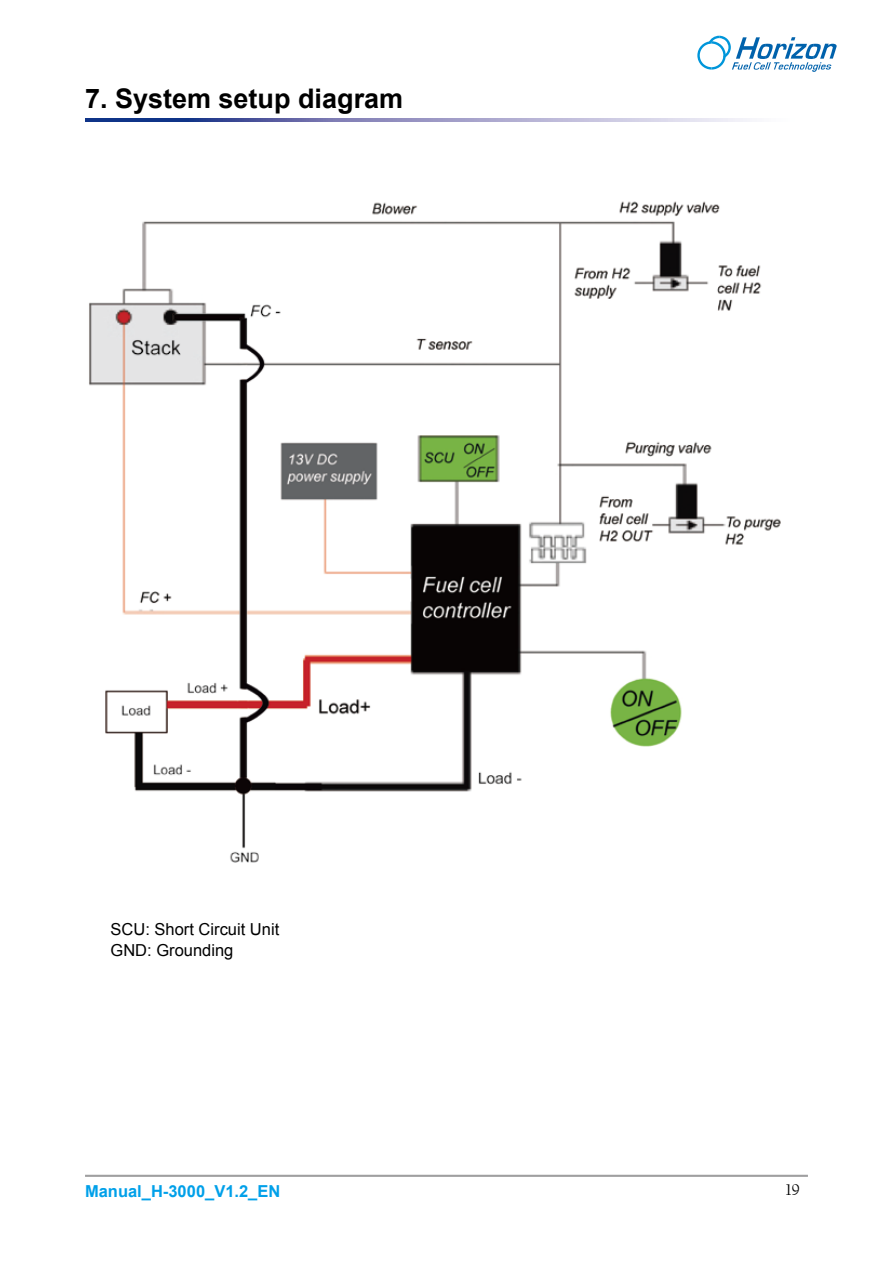
<style>
.page{position:relative;width:893px;height:1263px;background:#fff}
.page>*{position:absolute;margin:0;border:0;box-sizing:border-box;transform-origin:0 0}
.t1{font:700 27px "Arial";color:#000}
.t2{font:16.5px/21px "Arial";color:#000}
.t3{font:700 16.5px "Arial";color:#00a0e9}
.t4{font:16.5px "Californian FB";color:#000}
</style>
<div class="page">
<svg style="left:697px;top:36px;width:140px;height:36px"></svg>
<hr style="left:85px;top:1175px;width:723px;height:2px;background:#9f9fa0">
<svg style="left:85px;top:118px;width:665px;height:3px"></svg>
<img style="left:89px;top:201px;width:692px;height:662px">
<h1 class="t1" style="left:85px;top:81px;width:320px">7. System setup diagram</h1>
<p class="t2" style="left:111px;top:919px;width:170px">SCU: Short Circuit Unit<br>GND: Grounding</p>
<p class="t3" style="left:85px;top:1181px;width:197px">Manual_H-3000_V1.2_EN</p>
<p class="t4" style="left:786px;top:1180px;width:15px">19</p>
</div>
